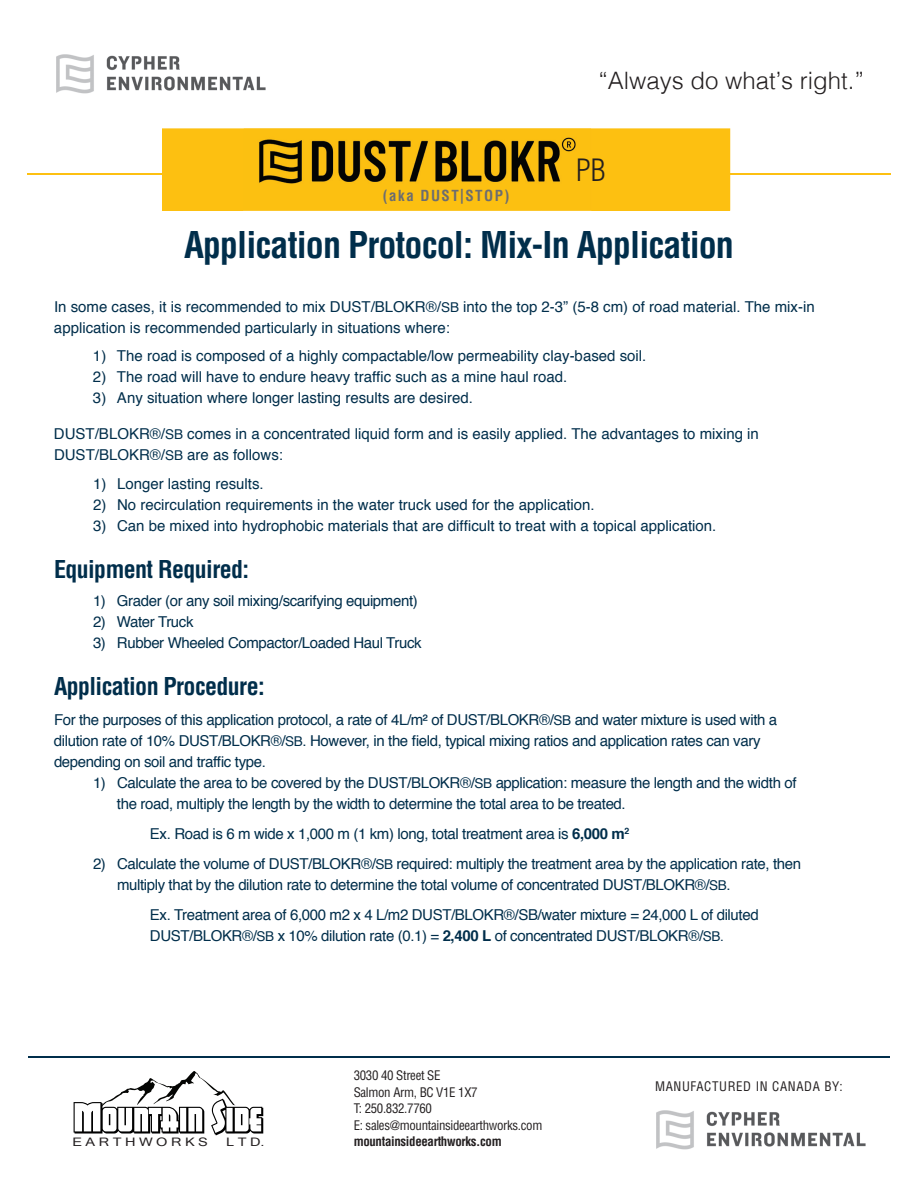
<style>
.page{position:relative;width:918px;height:1188px;background:#fff}
.page>*{position:absolute;margin:0;border:0;box-sizing:border-box;transform-origin:0 0}
.t1{font:700 condensed 36px "Helvetica";letter-spacing:-.025em;color:#002e4b}
.t2{font:300 condensed 30px "Helvetica";color:#231f20}
.t3{font:700 condensed 24px "Helvetica";letter-spacing:-.025em;color:#002e4b}
.t4{font:300 24px "Helvetica";color:#231f20}
.t5{font:15px/21px "Helvetica";letter-spacing:-.025em;color:#002e4b}
.t6{font:15px/21px "Helvetica";color:#002e4b}
.t7{font:700 condensed 14.85px "Helvetica";letter-spacing:.1em;color:#6c6d70}
.t8{font:condensed 12.9px/16.5px "Helvetica";letter-spacing:-.025em;color:#231f20}
.t9{font:700 condensed 12.9px "Helvetica";letter-spacing:-.025em;color:#231f20}
.t10{font:condensed 12.9px "Helvetica";letter-spacing:.05em;color:#231f20}
.t11{font:11.7px "Microsoft Sans Serif";letter-spacing:.24em;color:#231f20;scale:1.24 1}
.s1{font-size:13.5px}
.s2{font-weight:700}
</style>
<div class="page">
<hr style="left:27px;top:173px;width:864px;height:1px;background:#fdc011">
<hr style="left:28px;top:1056px;width:862px;height:2px;background:#002e4b">
<div style="left:162px;top:128px;width:568px;height:83px;background:#fdc011"></div>
<img style="left:244px;top:128px;width:347px;height:83px">
<img style="left:656px;top:1110px;width:210px;height:40px">
<svg style="left:74px;top:1071px;width:189px;height:64px"></svg>
<img style="left:56px;top:54px;width:210px;height:40px">
<h3 class="t4" style="left:599px;top:60px;width:267px">“Always do what’s right.”</h3>
<p class="t7" style="left:383px;top:186px;width:128px">(aka DUST|STOP)</p>
<h2 class="t2" style="left:576px;top:152px;width:31px">PB</h2>
<h1 class="t1" style="left:184px;top:222px;width:551px">Application Protocol: Mix-In Application</h1>
<p class="t6" style="left:54px;top:296px;width:762px">In some cases, it is recommended to mix DUST/BLOKR®/<span class="s1">SB</span> into the top 2-3” (5-8 cm) of road material. The mix-in application is recommended particularly in situations where:</p>
<p class="t6" style="left:93px;top:346px;width:555px">1) The road is composed of a highly compactable/low permeability clay-based soil.</p>
<p class="t6" style="left:93px;top:367px;width:476px">2) The road will have to endure heavy traffic such as a mine haul road.</p>
<p class="t6" style="left:93px;top:388px;width:381px">3) Any situation where longer lasting results are desired.</p>
<p class="t6" style="left:54px;top:424px;width:706px">DUST/BLOKR®/<span class="s1">SB</span> comes in a concentrated liquid form and is easily applied. The advantages to mixing in<br>DUST/BLOKR®/<span class="s1">SB</span> are as follows:</p>
<p class="t6" style="left:93px;top:473px;width:172px">1) Longer lasting results.</p>
<p class="t6" style="left:93px;top:494px;width:503px">2) No recirculation requirements in the water truck used for the application.</p>
<p class="t6" style="left:93px;top:515px;width:625px">3) Can be mixed into hydrophobic materials that are difficult to treat with a topical application.</p>
<h3 class="t3" style="left:54px;top:554px;width:197px">Equipment Required:</h3>
<p class="t5" style="left:93px;top:591px;width:326px">1) Grader (or any soil mixing/scarifying equipment)</p>
<p class="t5" style="left:93px;top:612px;width:102px">2) Water Truck</p>
<p class="t5" style="left:93px;top:633px;width:330px">3) Rubber Wheeled Compactor/Loaded Haul Truck</p>
<h3 class="t3" style="left:54px;top:671px;width:212px">Application Procedure:</h3>
<p class="t5" style="left:54px;top:710px;width:725px">For the purposes of this application protocol, a rate of 4L/m² of DUST/BLOKR®/<span class="s1">SB</span> and water mixture is used with a dilution rate of 10% DUST/BLOKR®/<span class="s1">SB</span>. However, in the field, typical mixing ratios and application rates can vary depending on soil and traffic type.</p>
<p class="t5" style="left:117px;top:773px;width:681px;text-indent:-24px">1) Calculate the area to be covered by the DUST/BLOKR®/<span class="s1">SB</span> application: measure the length and the width of the road, multiply the length by the width to determine the total area to be treated.</p>
<p class="t5" style="left:150px;top:824px;width:481px">Ex. Road is 6 m wide x 1,000 m (1 km) long, total treatment area is <span class="s2">6,000 m</span><sup>2</sup></p>
<p class="t5" style="left:117px;top:854px;width:686px;text-indent:-24px">2) Calculate the volume of DUST/BLOKR®/<span class="s1">SB</span> required: multiply the treatment area by the application rate, then multiply that by the dilution rate to determine the total volume of concentrated DUST/BLOKR®/<span class="s1">SB</span>.</p>
<p class="t5" style="left:150px;top:905px;width:610px">Ex. Treatment area of 6,000 m2 x 4 L/m2 DUST/BLOKR®/SB/water mixture = 24,000 L of diluted<br>DUST/BLOKR®/<span class="s1">SB</span> x 10% dilution rate (0.1) = <span class="s2">2,400 L</span> of concentrated DUST/BLOKR®/<span class="s1">SB.</span></p>
<p class="t11" style="left:72px;top:1135px;width:111px">EARTHWORKS</p>
<p class="t11" style="left:226px;top:1135px;width:33px">LTD.</p>
<p class="t8" style="left:354px;top:1067px;width:190px">3030 40 Street SE<br>Salmon Arm, BC V1E 1X7<br>T: 250.832.7760<br>E: sales@mountainsideearthworks.com</p>
<p class="t9" style="left:354px;top:1134px;width:150px">mountainsideearthworks.com</p>
<p class="t10" style="left:655px;top:1078px;width:189px">MANUFACTURED IN CANADA BY:</p>
</div>
